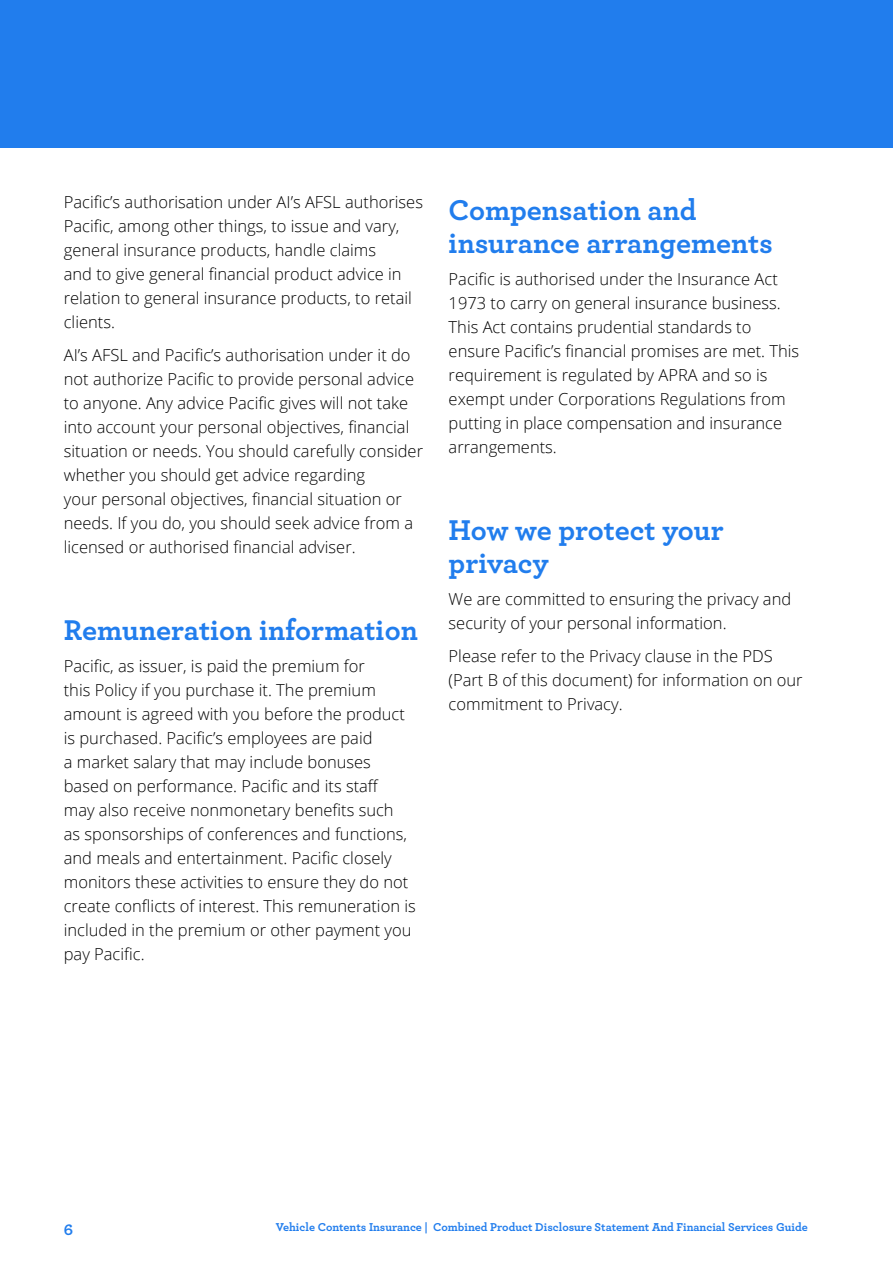
<style>
.page{position:relative;width:893px;height:1263px;background:#fff}
.page>*{position:absolute;margin:0;border:0;box-sizing:border-box;transform-origin:0 0}
.t1{font:700 30px/33px "Archer Pro";color:#217ded}
.t2{font:300 16.5px/24px "Open Sans";color:#000}
.t3{font:700 16.5px "Archer Pro";color:#217ded}
.t4{font:700 12px "Archer Pro";color:#217ded}
</style>
<div class="page">
<div style="left:0;top:0;width:893px;height:147px;background:#217ded"></div>
<p class="t2" style="left:64px;top:190px;width:361px">Pacific’s authorisation under AI’s AFSL authorises Pacific, among other things, to issue and vary, general insurance products, handle claims<br>and to give general financial product advice in relation to general insurance products, to retail clients.</p>
<p class="t2" style="left:64px;top:342px;width:361px">AI’s AFSL and Pacific’s authorisation under it do not authorize Pacific to provide personal advice to anyone. Any advice Pacific gives will not take into account your personal objectives, financial situation or needs. You should carefully consider whether you should get advice regarding<br>your personal objectives, financial situation or needs. If you do, you should seek advice from a licensed or authorised financial adviser.</p>
<h1 class="t1" style="left:64px;top:611px;width:356px">Remuneration information</h1>
<p class="t2" style="left:64px;top:654px;width:353px">Pacific, as issuer, is paid the premium for<br>this Policy if you purchase it. The premium amount is agreed with you before the product is purchased. Pacific’s employees are paid<br>a market salary that may include bonuses based on performance. Pacific and its staff<br>may also receive nonmonetary benefits such<br>as sponsorships of conferences and functions, and meals and entertainment. Pacific closely monitors these activities to ensure they do not create conflicts of interest. This remuneration is included in the premium or other payment you pay Pacific.</p>
<h1 class="t1" style="left:449px;top:191px;width:326px">Compensation and insurance arrangements</h1>
<p class="t2" style="left:449px;top:267px;width:352px">Pacific is authorised under the Insurance Act 1973 to carry on general insurance business.<br>This Act contains prudential standards to ensure Pacific’s financial promises are met. This requirement is regulated by APRA and so is exempt under Corporations Regulations from putting in place compensation and insurance arrangements.</p>
<h1 class="t1" style="left:449px;top:511px;width:277px">How we protect your privacy</h1>
<p class="t2" style="left:449px;top:587px;width:344px">We are committed to ensuring the privacy and security of your personal information.</p>
<p class="t2" style="left:449px;top:643px;width:355px">Please refer to the Privacy clause in the PDS (Part B of this document) for information on our commitment to Privacy.</p>
<p class="t3" style="left:64px;top:1216px;width:11px">6</p>
<p class="t4" style="left:276px;top:1218px;width:534px">Vehicle Contents Insurance | Combined Product Disclosure Statement And Financial Services Guide</p>
</div>
